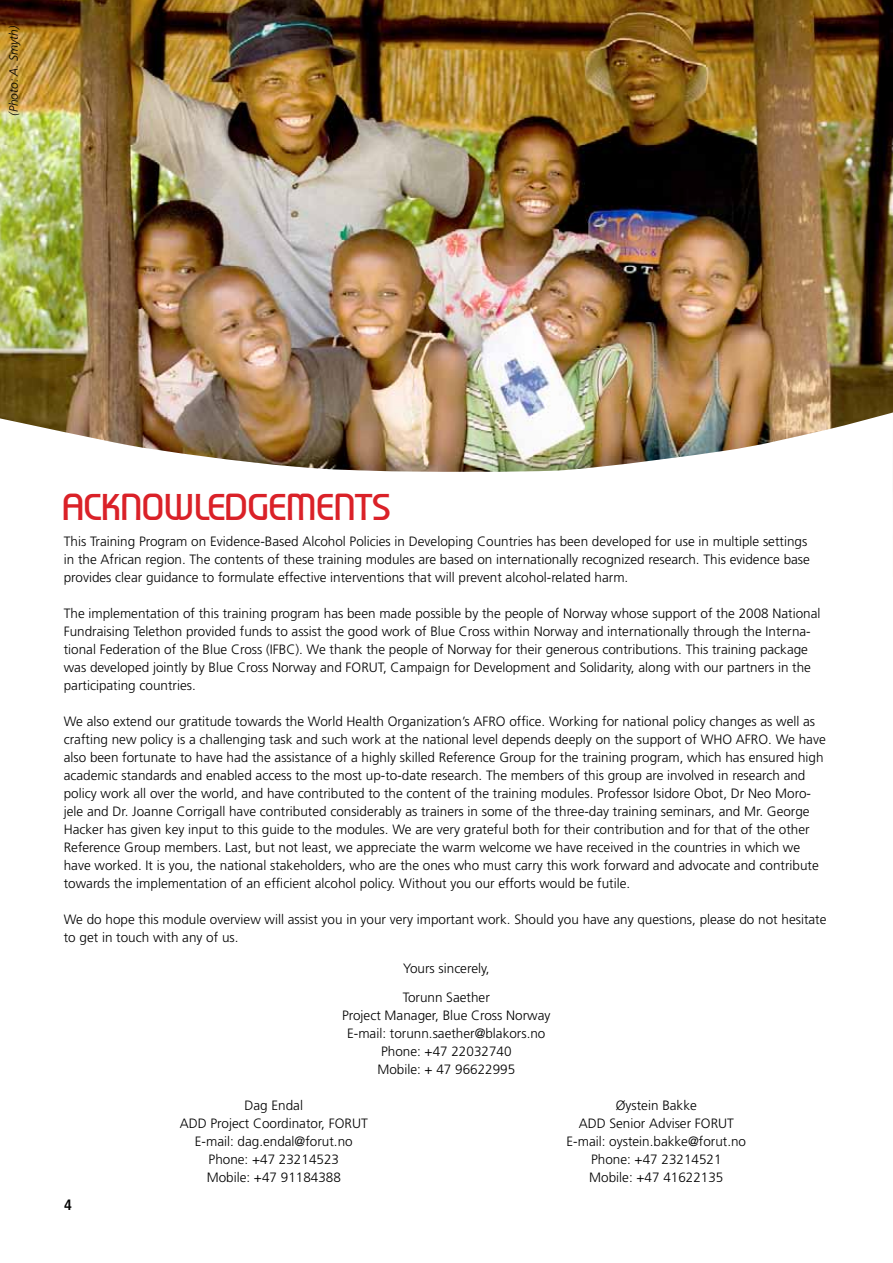
<style>
.page{position:relative;width:893px;height:1263px;background:#fff}
.page>*{position:absolute;margin:0;border:0;box-sizing:border-box;transform-origin:0 0}
.t1{font:500 33px "Prosper";letter-spacing:.015em;color:#da2128}
.t2{font:700 condensed 15px "Frutiger";color:#000}
.t3{font:300 13.5px/18px "Frutiger";color:#000}
.t4{font:italic 300 12px "Frutiger";color:#000}
</style>
<div class="page">
<img style="left:0;top:0;width:893px;height:412px">
<img style="left:0;top:412px;width:893px;height:60px">
<p class="t4" style="left:7px;top:116px;width:92px;rotate:-90deg">(Photo: A. Smyth)</p>
<h1 class="t1" style="left:64px;top:486px;width:329px">ACKNOWLEDGEMENTS</h1>
<p class="t3" style="left:64px;top:532px;width:748px">This Training Program on Evidence-Based Alcohol Policies in Developing Countries has been developed for use in multiple settings in the African region. The contents of these training modules are based on internationally recognized research. This evidence base provides clear guidance to formulate effective interventions that will prevent alcohol-related harm.</p>
<p class="t3" style="left:64px;top:604px;width:758px">The implementation of this training program has been made possible by the people of Norway whose support of the 2008 National Fundraising Telethon provided funds to assist the good work of Blue Cross within Norway and internationally through the Interna&shy;tional Federation of the Blue Cross (IFBC). We thank the people of Norway for their generous contributions. This training package was developed jointly by Blue C ross Norway and FORUT, Campaign for Development and Solidarity, along with our partners in the participating countries.</p>
<p class="t3" style="left:64px;top:712px;width:419px">We also extend our gratitude towards the World Health Organization’s AFRO</p>
<p class="t3" style="left:64px;top:712px;width:753px;text-indent:446px">office. Working for national policy changes as well as crafting new policy is a challenging task and such work at the national level depends deeply on the support of WHO AFRO</p>
<p class="t3" style="left:64px;top:730px;width:763px;text-indent:704px">. We have also been fortunate to have had the assistance of a highly skilled Reference Group for the training program, which has ensured high academic standards and enabled access to the most up-to-date research. The members of this group are involved in research and policy work all over the world, and have contributed to the content of the training modules. Professor Isidore Obot, Dr Neo Moro&shy;jele and Dr. Joanne Corrigall have contributed considerably as trainers in some of the three-day training seminars, and M r. George Hacker has given key input to this guide to the modules. We are very grateful both for their contribution and for that of the other Reference Group members. Last, but not least, we appreciate the warm welcome we have received in the countries in which we have worked. It is you, the national stakeholders, who are the ones who must carry this work forward and advocate and contribute towards the implementation of an efficient alcohol policy. Without you our efforts would be futile.</p>
<p class="t3" style="left:64px;top:910px;width:764px">We do hope this module overview will assist you in your very important work. Should you have any questions, please do not hesitate to get in touch with any of us.</p>
<p class="t3" style="left:403px;top:954px;width:89px;line-height:28.5px">Yours sincerely,<br>Torunn Saether</p>
<p class="t3" style="left:342px;top:1006px;width:210px;text-align:center">Project Manager, Blue Cross Norway<br>E-mail: torunn.saether@blakors.no<br>Phone: +47 22032740<br>Mobile: + 47 96622995</p>
<p class="t3" style="left:245px;top:1096px;width:60px">Dag Endal</p>
<p class="t3" style="left:616px;top:1096px;width:82px">Øystein Bakke</p>
<p class="t3" style="left:180px;top:1114px;width:8px">ADD</p>
<p class="t3" style="left:211px;top:1114px;width:153px">Project Coordinator, FORUTADD</p>
<p class="t3" style="left:609px;top:1114px;width:126px">Senior Adviser FORUT</p>
<p class="t3" style="left:195px;top:1132px;width:159px">E-mail: dag.endal@forut.no</p>
<p class="t3" style="left:566px;top:1132px;width:181px">E-mail: oystein.bakke@forut.no</p>
<p class="t3" style="left:209px;top:1150px;width:132px">Phone: +47 23214523</p>
<p class="t3" style="left:591px;top:1150px;width:132px">Phone: +47 23214521</p>
<p class="t3" style="left:207px;top:1168px;width:136px">Mobile: +47 91184388</p>
<p class="t3" style="left:589px;top:1168px;width:136px">Mobile: +47 41622135</p>
<p class="t2" style="left:64px;top:1196px;width:9px">4</p>
</div>
